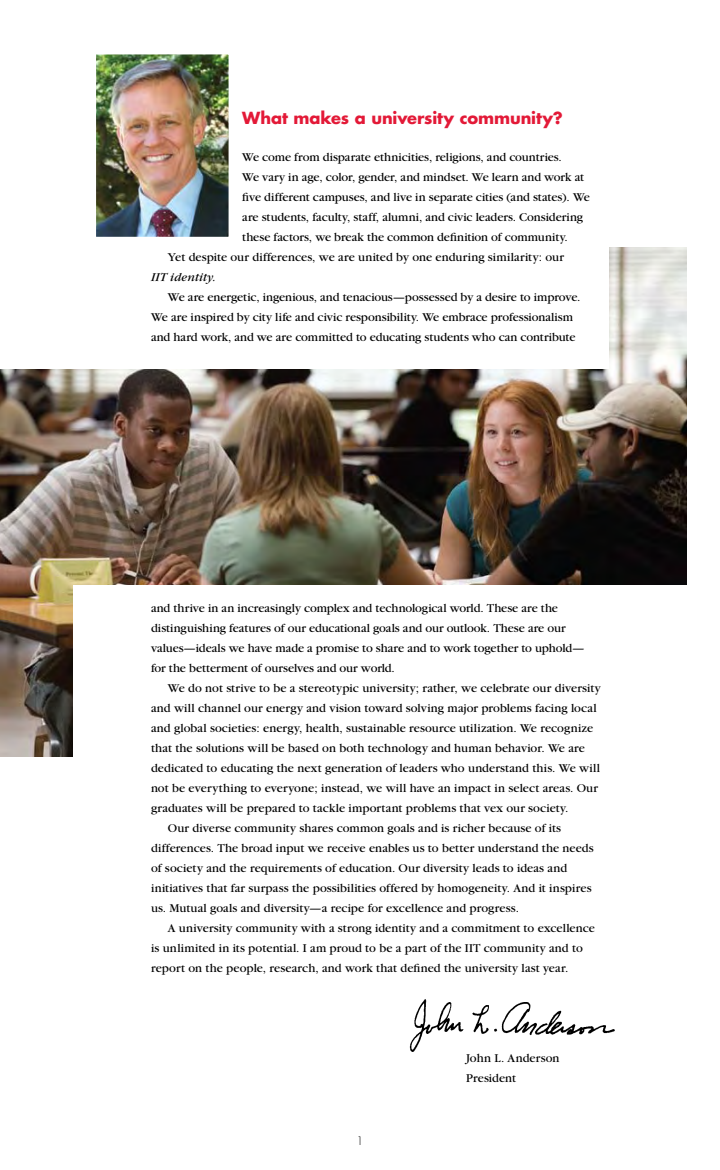
<style>
.page{position:relative;width:720px;height:1170px;background:#fff}
.page>*{position:absolute;margin:0;border:0;box-sizing:border-box;transform-origin:0 0}
.t1{font:700 16.25px "Futura";letter-spacing:-.005em;color:#e31937}
.t2{font:12.5px/20px "Garamond";color:#000}
.t3{font:italic 12.5px "Garamond";letter-spacing:.01em;color:#000}
.t4{font:300 11.25px "Futura";color:#000}
</style>
<div class="page">
<img style="left:0;top:248px;width:686px;height:509px">
<div style="left:0;top:0;width:608px;height:368px;background:#fff"></div>
<div style="left:73px;top:585px;width:647px;height:252px;background:#fff"></div>
<img style="left:409px;top:999px;width:206px;height:53px">
<img style="left:97px;top:55px;width:131px;height:181px">
<div style="left:94px;top:52px;width:137px;height:187px;border:2px solid #fff"></div>
<h1 class="t1" style="left:242px;top:107px;width:322px">What makes a university community?</h1>
<p class="t2" style="left:242px;top:147px;width:321px">We come from disparate ethnicities, religions, and countries.</p>
<p class="t2" style="left:242px;top:167px;width:343px">We vary in age, color, gender, and mindset. We learn and work at</p>
<p class="t2" style="left:242px;top:187px;width:349px">five different campuses, and live in separate cities (and states). We</p>
<p class="t2" style="left:242px;top:207px;width:342px">are students, faculty, staff, alumni, and civic leaders. Considering</p>
<p class="t2" style="left:242px;top:227px;width:327px">these factors, we break the common definition of community.</p>
<p class="t2" style="left:168px;top:247px;width:397px">Yet despite our differences, we are united by one enduring similarity: our</p>
<p class="t3" style="left:151px;top:271px;width:67px">IIT identity.</p>
<p class="t2" style="left:151px;top:287px;width:431px;text-indent:17px">We are energetic, ingenious, and tenacious—possessed by a desire to improve.<br>We are inspired by city life and civic responsibility. We embrace professionalism and hard work, and we are committed to educating students who can contribute</p>
<p class="t2" style="left:151px;top:598px;width:435px">and thrive in an increasingly complex and technological world. These are the distinguishing features of our educational goals and our outlook. These are our values—ideals we have made a promise to share and to work together to uphold— for the betterment of ourselves and our world.</p>
<p class="t2" style="left:168px;top:678px;width:434px">We do not strive to be a stereotypic university; rather, we celebrate our diversity</p>
<p class="t2" style="left:151px;top:698px;width:447px">and will channel our energy and vision toward solving major problems facing local</p>
<p class="t2" style="left:151px;top:718px;width:444px">and global societies: energy, health, sustainable resource utilization. We recognize</p>
<p class="t2" style="left:151px;top:738px;width:436px">that the solutions will be based on both technology and human behavior. We are</p>
<p class="t2" style="left:151px;top:758px;width:450px">dedicated to educating the next generation of leaders who understand this. We will</p>
<p class="t2" style="left:151px;top:778px;width:448px">not be everything to everyone; instead, we will have an impact in select areas. Our</p>
<p class="t2" style="left:151px;top:798px;width:419px">graduates will be prepared to tackle important problems that vex our society.</p>
<p class="t2" style="left:168px;top:818px;width:395px">Our diverse community shares common goals and is richer because of its</p>
<p class="t2" style="left:151px;top:838px;width:444px">differences. The broad input we receive enables us to better understand the needs</p>
<p class="t2" style="left:151px;top:858px;width:418px">of society and the requirements of education. Our diversity leads to ideas and</p>
<p class="t2" style="left:151px;top:878px;width:442px">initiatives that far surpass the possibilities offered by homogeneity. And it inspires</p>
<p class="t2" style="left:151px;top:898px;width:369px">us. Mutual goals and diversity—a recipe for excellence and progress.</p>
<p class="t2" style="left:168px;top:918px;width:428px">A university community with a strong identity and a commitment to excellence</p>
<p class="t2" style="left:151px;top:938px;width:433px">is unlimited in its potential. I am proud to be a part of the IIT community and to</p>
<p class="t2" style="left:151px;top:958px;width:419px">report on the people, research, and work that defined the university last year.</p>
<p class="t4" style="left:357px;top:1134px;width:8px">1</p>
<p class="t2" style="left:466px;top:1048px;width:95px">John L. Anderson<br>President</p>
</div>
